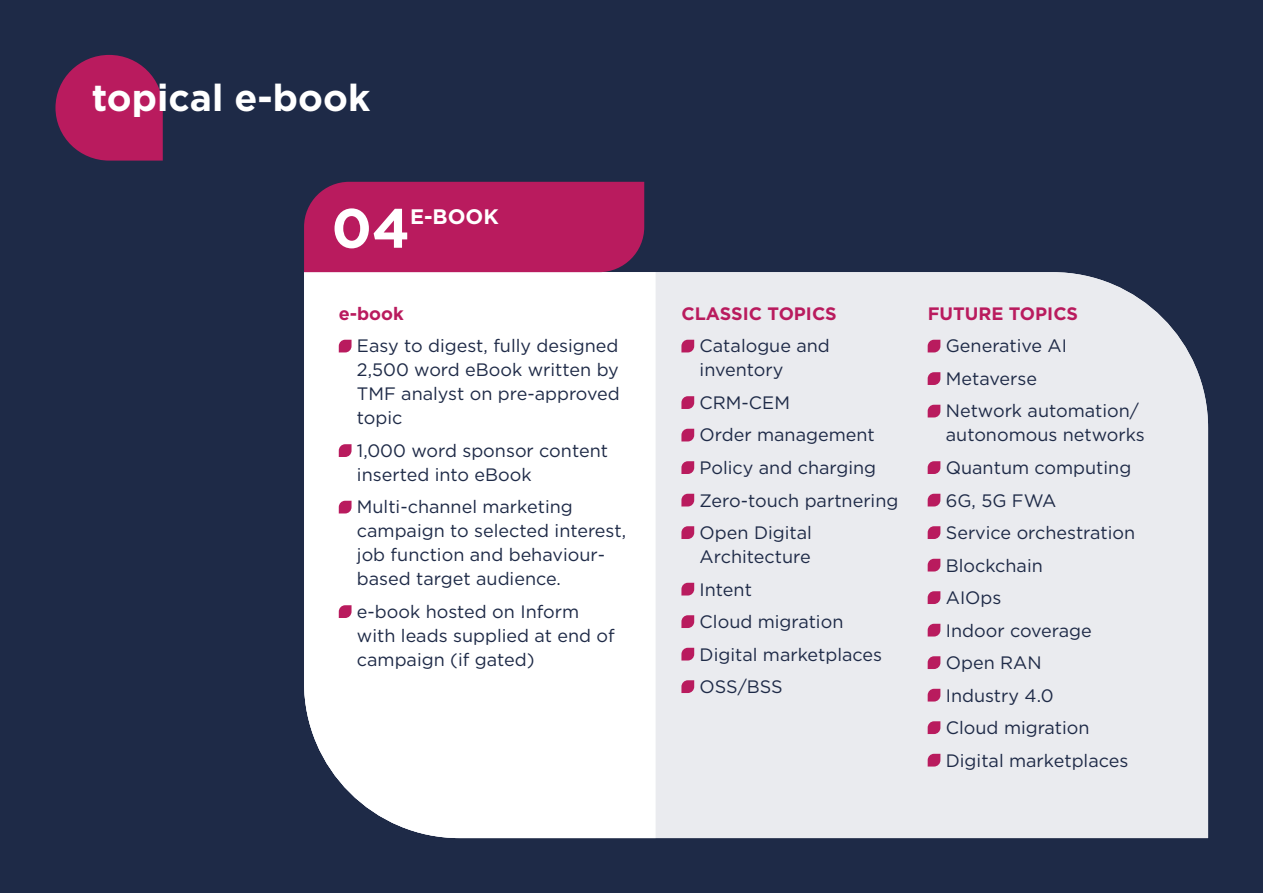
<style>
.page{position:relative;width:1263px;height:893px;background:#1e2a47}
.page>*{position:absolute;margin:0;border:0;box-sizing:border-box;transform-origin:0 0}
.t1{font:700 55.35px "Gotham";color:#fff}
.t2{font:700 37.5px "Gotham";color:#fff}
.t3{font:700 21px "Gotham";color:#fff}
.t4{font:18px/32.5px "Gotham";color:#1e2a47}
.t5{font:700 18px "Gotham";color:#b91b5e}
</style>
<div class="page">
<div style="left:656px;top:272px;width:552px;height:566px;background:#eaebef"></div>
<div style="left:304px;top:272px;width:352px;height:566px;background:#fff"></div>
<div style="left:304px;top:182px;width:340px;height:90px;background:#b91b5e"></div>
<svg style="left:339px;top:340px;width:12px;height:12px"></svg>
<svg style="left:339px;top:444px;width:12px;height:13px"></svg>
<svg style="left:339px;top:501px;width:12px;height:12px"></svg>
<svg style="left:339px;top:605px;width:12px;height:13px"></svg>
<svg style="left:681px;top:340px;width:13px;height:12px"></svg>
<svg style="left:681px;top:396px;width:13px;height:13px"></svg>
<svg style="left:681px;top:429px;width:13px;height:12px"></svg>
<svg style="left:681px;top:461px;width:13px;height:13px"></svg>
<svg style="left:681px;top:494px;width:13px;height:12px"></svg>
<svg style="left:681px;top:526px;width:13px;height:13px"></svg>
<svg style="left:681px;top:583px;width:13px;height:12px"></svg>
<svg style="left:681px;top:615px;width:13px;height:13px"></svg>
<svg style="left:681px;top:648px;width:13px;height:12px"></svg>
<svg style="left:681px;top:680px;width:13px;height:13px"></svg>
<svg style="left:928px;top:340px;width:12px;height:12px"></svg>
<svg style="left:928px;top:372px;width:12px;height:13px"></svg>
<svg style="left:928px;top:405px;width:12px;height:12px"></svg>
<svg style="left:928px;top:461px;width:12px;height:13px"></svg>
<svg style="left:928px;top:494px;width:12px;height:12px"></svg>
<svg style="left:928px;top:526px;width:12px;height:13px"></svg>
<svg style="left:928px;top:559px;width:12px;height:12px"></svg>
<svg style="left:928px;top:591px;width:12px;height:13px"></svg>
<svg style="left:928px;top:624px;width:12px;height:12px"></svg>
<svg style="left:928px;top:656px;width:12px;height:13px"></svg>
<svg style="left:928px;top:689px;width:12px;height:12px"></svg>
<svg style="left:928px;top:721px;width:12px;height:13px"></svg>
<svg style="left:928px;top:754px;width:12px;height:12px"></svg>
<svg style="left:55px;top:55px;width:108px;height:106px"></svg>
<h2 class="t2" style="left:92px;top:81px;width:280px">topical e-book</h2>
<h1 class="t1" style="left:332px;top:203px;width:80px">04</h1>
<p class="t3" style="left:410px;top:207px;width:90px">E-BOOK</p>
<p class="t5" style="left:339px;top:306px;width:67px">e-book</p>
<p class="t4" style="left:357px;top:335px;width:264px;line-height:24px;text-align:justify">Easy to digest, fully designed 2,500 word eBook written by TMF analyst on pre-approved topic</p>
<p class="t4" style="left:357px;top:440px;width:253px;line-height:24px">1,000 word sponsor content inserted into eBook</p>
<p class="t4" style="left:357px;top:496px;width:271px;line-height:24px">Multi-channel marketing campaign to selected interest, job function and behaviour&shy;based target audience.</p>
<p class="t4" style="left:357px;top:601px;width:259px;line-height:24px">e-book hosted on Inform with leads supplied at end of campaign (if gated)</p>
<p class="t5" style="left:681px;top:306px;width:157px">CLASSIC TOPICS</p>
<p class="t4" style="left:700px;top:335px;width:132px;line-height:24px">Catalogue and inventory</p>
<p class="t4" style="left:700px;top:387px;width:200px">CRM-CEM<br>Order management<br>Policy and charging<br>Zero-touch partnering<br>Open Digital</p>
<p class="t4" style="left:700px;top:541px;width:184px">Architecture<br>Intent<br>Cloud migration<br>Digital marketplaces<br>OSS/BSS</p>
<p class="t5" style="left:928px;top:306px;width:152px">FUTURE TOPICS</p>
<p class="t4" style="left:946px;top:331px;width:195px">Generative AI<br>Metaverse<br>Network automation/</p>
<p class="t4" style="left:946px;top:420px;width:201px">autonomous networks<br>Quantum computing<br>6G, 5G FWA<br>Service orchestration<br>Blockchain<br>AIOps<br>Indoor coverage<br>Open RAN<br>Industry 4.0<br>Cloud migration<br>Digital marketplaces</p>
</div>
